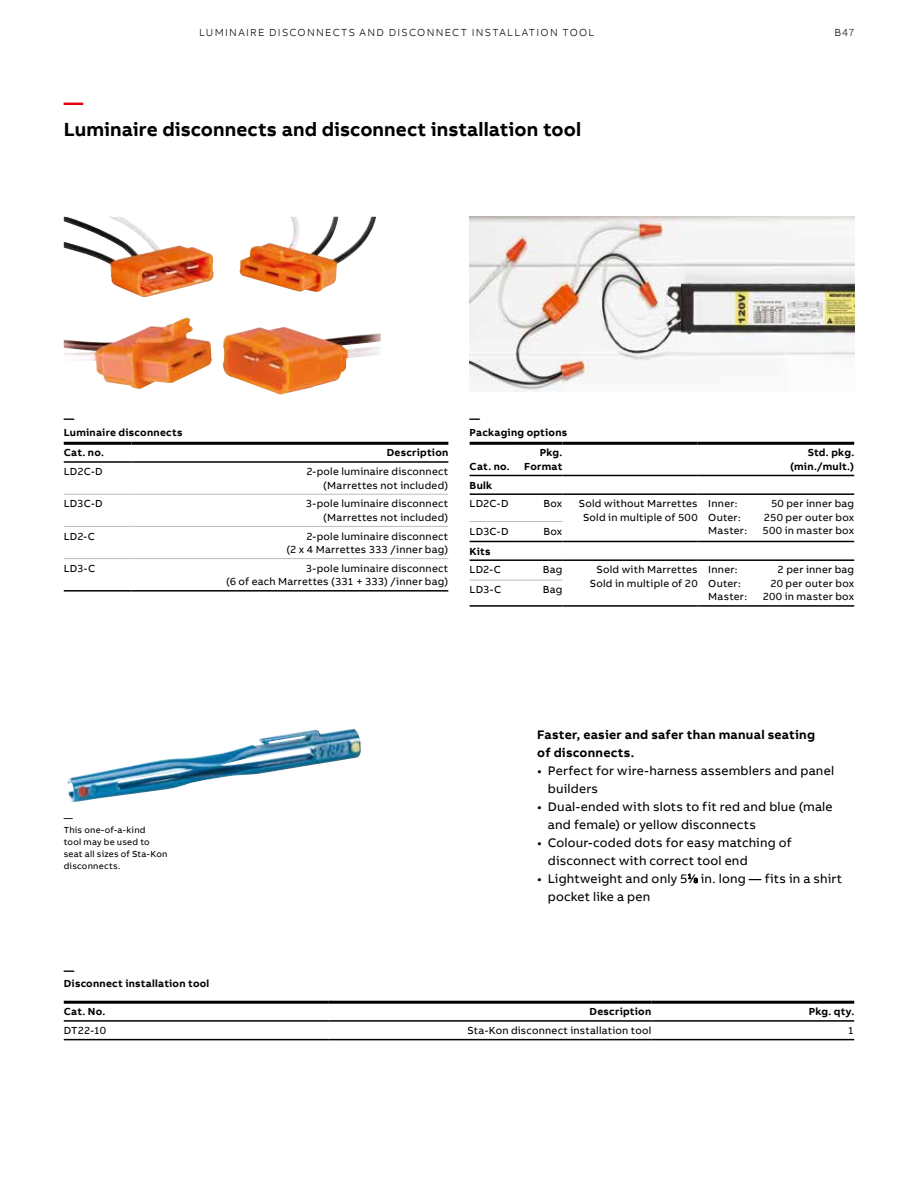
<style>
.page{position:relative;width:918px;height:1188px;background:#fff}
.page>*{position:absolute;margin:0;border:0;box-sizing:border-box;transform-origin:0 0}
.t1{font:700 19.5px "AB Bvoice";letter-spacing:.005em;color:#000}
.t2{font:700 19.5px "AB Bvoice";color:#e30015}
.t3{font:12.75px/18px "AB Bvoice";letter-spacing:.015em;color:#000}
.t4{font:700 12.75px/18px "AB Bvoice";letter-spacing:.02em;color:#000}
.t5{font:10.5px/13.5px "AB Bvoice";letter-spacing:.02em;color:#000;text-align:right}
.t6{font:700 10.5px/13.5px "AB Bvoice";letter-spacing:.025em;color:#000}
.t7{font:300 10.5px "AB Bvoice";letter-spacing:.12em;color:#000}
.t8{font:9px/12px "AB Bvoice";letter-spacing:.025em;color:#000}
.s1{font-size:7.05px}
</style>
<div class="page">
<img style="left:470px;top:217px;width:384px;height:175px">
<svg style="left:688px;top:874px;width:10px;height:9px"></svg>
<img style="left:64px;top:217px;width:312px;height:81px">
<img style="left:64px;top:317px;width:317px;height:78px">
<img style="left:67px;top:728px;width:294px;height:74px">
<hr style="left:64px;top:1001px;width:265px;height:3px;background:#000">
<hr style="left:329px;top:1001px;width:322px;height:3px;background:#000">
<hr style="left:651px;top:1001px;width:203px;height:3px;background:#000">
<hr style="left:64px;top:1020px;width:265px;height:2px;background:#000">
<hr style="left:329px;top:1020px;width:322px;height:2px;background:#000">
<hr style="left:651px;top:1020px;width:203px;height:2px;background:#000">
<hr style="left:64px;top:1039px;width:265px;height:1px;background:#000">
<hr style="left:329px;top:1039px;width:322px;height:1px;background:#000">
<hr style="left:651px;top:1039px;width:203px;height:1px;background:#000">
<hr style="left:64px;top:494px;width:67px;height:1px;background:#bbbcbc">
<hr style="left:131px;top:494px;width:317px;height:1px;background:#bbbcbc">
<hr style="left:64px;top:526px;width:67px;height:1px;background:#bbbcbc">
<hr style="left:131px;top:526px;width:317px;height:1px;background:#bbbcbc">
<hr style="left:64px;top:558px;width:67px;height:1px;background:#bbbcbc">
<hr style="left:131px;top:558px;width:317px;height:1px;background:#bbbcbc">
<hr style="left:64px;top:442px;width:67px;height:3px;background:#000">
<hr style="left:131px;top:442px;width:317px;height:3px;background:#000">
<hr style="left:64px;top:461px;width:67px;height:2px;background:#000">
<hr style="left:131px;top:461px;width:317px;height:2px;background:#000">
<hr style="left:64px;top:590px;width:67px;height:2px;background:#000">
<hr style="left:131px;top:590px;width:317px;height:2px;background:#000">
<hr style="left:470px;top:521px;width:46px;height:1px;background:#bbbcbc">
<hr style="left:516px;top:521px;width:46px;height:1px;background:#bbbcbc">
<hr style="left:470px;top:580px;width:46px;height:1px;background:#bbbcbc">
<hr style="left:516px;top:580px;width:46px;height:1px;background:#bbbcbc">
<hr style="left:562px;top:605px;width:136px;height:2px;background:#000">
<hr style="left:698px;top:605px;width:156px;height:2px;background:#000">
<hr style="left:470px;top:442px;width:46px;height:3px;background:#000">
<hr style="left:516px;top:442px;width:46px;height:3px;background:#000">
<hr style="left:562px;top:442px;width:136px;height:3px;background:#000">
<hr style="left:698px;top:442px;width:156px;height:3px;background:#000">
<hr style="left:470px;top:605px;width:46px;height:2px;background:#000">
<hr style="left:516px;top:605px;width:46px;height:2px;background:#000">
<hr style="left:470px;top:475px;width:46px;height:1px;background:#000">
<hr style="left:516px;top:475px;width:46px;height:1px;background:#000">
<hr style="left:562px;top:475px;width:136px;height:1px;background:#000">
<hr style="left:698px;top:475px;width:156px;height:1px;background:#000">
<hr style="left:470px;top:493px;width:46px;height:2px;background:#000">
<hr style="left:516px;top:493px;width:46px;height:2px;background:#000">
<hr style="left:562px;top:493px;width:136px;height:2px;background:#000">
<hr style="left:698px;top:493px;width:156px;height:2px;background:#000">
<hr style="left:470px;top:541px;width:46px;height:1px;background:#000">
<hr style="left:516px;top:541px;width:46px;height:1px;background:#000">
<hr style="left:562px;top:541px;width:136px;height:1px;background:#000">
<hr style="left:698px;top:541px;width:156px;height:1px;background:#000">
<hr style="left:470px;top:559px;width:46px;height:2px;background:#000">
<hr style="left:516px;top:559px;width:46px;height:2px;background:#000">
<hr style="left:562px;top:559px;width:136px;height:2px;background:#000">
<hr style="left:698px;top:559px;width:156px;height:2px;background:#000">
<p class="t7" style="left:199px;top:26px;width:397px">LUMINAIRE DISCONNECTS AND DISCONNECT INSTALLATION TOOL</p>
<p class="t7" style="left:835px;top:26px;width:21px">B47</p>
<h1 class="t2" style="left:64px;top:90px;width:21px">—</h1>
<h1 class="t1" style="left:64px;top:117px;width:519px">Luminaire disconnects and disconnect installation tool</h1>
<p class="t6" style="left:64px;top:412px;width:120px">—<br>Luminaire disconnects</p>
<p class="t6" style="left:470px;top:412px;width:99px">—<br>Packaging options</p>
<p class="t6" style="left:64px;top:446px;width:42px">Cat. no.</p>
<p class="t6" style="left:387px;top:446px;width:63px">Description</p>
<p class="t5" style="left:64px;top:465px;width:40px">LD2C-D</p>
<p class="t5" style="left:306px;top:465px;width:144px">2-pole luminaire disconnect (Marrettes not included)</p>
<p class="t5" style="left:64px;top:497px;width:40px">LD3C-D</p>
<p class="t5" style="left:306px;top:497px;width:144px">3-pole luminaire disconnect (Marrettes not included)</p>
<p class="t5" style="left:64px;top:529px;width:33px">LD2-C</p>
<p class="t5" style="left:286px;top:529px;width:164px">2-pole luminaire disconnect<br>(2 x 4 Marrettes 333 /inner bag)</p>
<p class="t5" style="left:64px;top:562px;width:33px">LD3-C</p>
<p class="t5" style="left:226px;top:562px;width:224px">3-pole luminaire disconnect<br>(6 of each Marrettes (331 + 333) /inner bag)</p>
<p class="t6" style="left:470px;top:460px;width:42px">Cat. no.</p>
<p class="t6" style="left:524px;top:446px;width:40px;text-align:right">Pkg.<br>Format</p>
<p class="t6" style="left:790px;top:446px;width:65px;text-align:right">Std. pkg. (min./mult.)</p>
<p class="t6" style="left:470px;top:478px;width:24px">Bulk</p>
<p class="t5" style="left:470px;top:497px;width:40px">LD2C-D</p>
<p class="t5" style="left:543px;top:497px;width:20px">Box</p>
<p class="t5" style="left:579px;top:497px;width:120px;text-align:center">Sold without Marrettes<br>Sold in multiple of 500</p>
<p class="t5" style="left:708px;top:497px;width:31px">Inner:</p>
<p class="t5" style="left:771px;top:497px;width:85px">50 per inner bag</p>
<p class="t5" style="left:708px;top:511px;width:34px">Outer:</p>
<p class="t5" style="left:764px;top:511px;width:92px">250 per outer box</p>
<p class="t5" style="left:470px;top:524px;width:40px">LD3C-D</p>
<p class="t5" style="left:543px;top:524px;width:20px">Box</p>
<p class="t5" style="left:708px;top:524px;width:40px">Master:</p>
<p class="t5" style="left:763px;top:524px;width:93px">500 in master box</p>
<p class="t6" style="left:470px;top:544px;width:23px">Kits</p>
<p class="t5" style="left:470px;top:563px;width:33px">LD2-C</p>
<p class="t5" style="left:543px;top:563px;width:21px">Bag</p>
<p class="t5" style="left:590px;top:563px;width:109px">Sold with Marrettes<br>Sold in multiple of 20</p>
<p class="t5" style="left:708px;top:563px;width:31px">Inner:</p>
<p class="t5" style="left:778px;top:563px;width:78px">2 per inner bag</p>
<p class="t5" style="left:708px;top:577px;width:34px">Outer:</p>
<p class="t5" style="left:770px;top:577px;width:85px">20 per outer box</p>
<p class="t5" style="left:708px;top:590px;width:40px">Master:</p>
<p class="t5" style="left:763px;top:590px;width:93px">200 in master box</p>
<p class="t5" style="left:470px;top:583px;width:33px">LD3-C</p>
<p class="t5" style="left:543px;top:583px;width:21px">Bag</p>
<p class="t8" style="left:64px;top:812px;width:105px">—<br>This one-of-a-kind<br>tool may be used to seat all sizes of Sta-Kon disconnects.</p>
<p class="t4" style="left:537px;top:725px;width:279px">Faster, easier and safer than manual seating of disconnects.</p>
<p class="t3" style="left:548px;top:762px;width:288px;text-indent:-11px">• Perfect for wire-harness assemblers and panel builders</p>
<p class="t3" style="left:548px;top:798px;width:286px;text-indent:-11px">• Dual-ended with slots to fit red and blue (male and female) or yellow disconnects</p>
<p class="t3" style="left:548px;top:834px;width:245px;text-indent:-11px">• Colour-coded dots for easy matching of disconnect with correct tool end</p>
<p class="t3" style="left:548px;top:870px;width:296px;text-indent:-11px">• Lightweight and only 5<sup>1</sup>⁄<span class="s1">8</span> in. long — fits in a shirt pocket like a pen</p>
<p class="t6" style="left:64px;top:963px;width:147px">—<br>Disconnect installation tool</p>
<p class="t6" style="left:64px;top:1005px;width:43px">Cat. No.</p>
<p class="t6" style="left:590px;top:1005px;width:63px">Description</p>
<p class="t6" style="left:809px;top:1005px;width:47px">Pkg. qty.</p>
<p class="t5" style="left:64px;top:1024px;width:44px">DT22-10</p>
<p class="t5" style="left:468px;top:1024px;width:185px">Sta-Kon disconnect installation tool</p>
<p class="t5" style="left:848px;top:1024px;width:8px">1</p>
</div>
